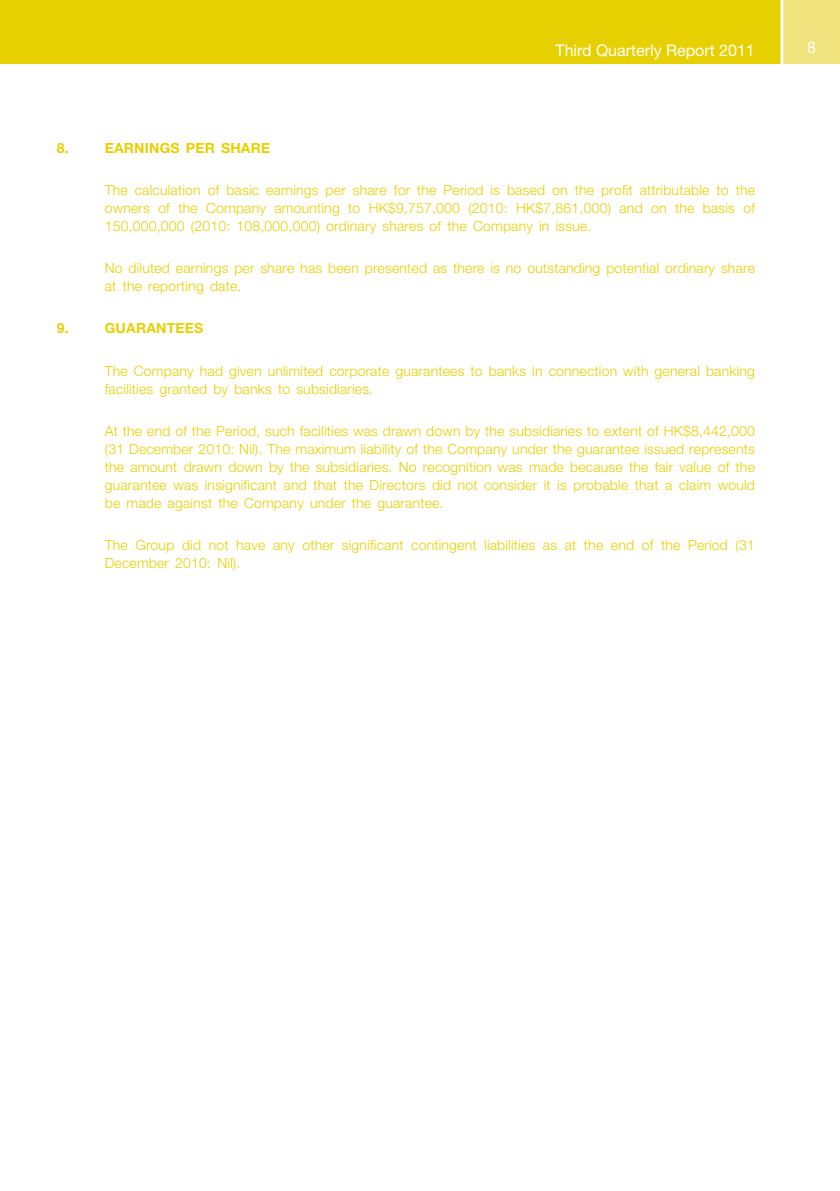
<style>
.page{position:relative;width:840px;height:1191px;background:#fff}
.page>*{position:absolute;margin:0;border:0;box-sizing:border-box;transform-origin:0 0}
.t1{font:16px "Helvetica Neue LT Std";color:#fff}
.t2{font:300 14px/18px "Helvetica Neue LT Std";letter-spacing:.015em;color:#e7d002}
.t3{font:700 14px "Helvetica Neue LT Std";letter-spacing:.015em;color:#e7d002}
</style>
<div class="page">
<div style="left:0;top:0;width:839px;height:64px;background:#e7d002"></div>
<div style="left:781px;top:0;width:58px;height:64px;background:#f0e27c"></div>
<hr style="left:780px;top:0;width:2px;height:64px;background:#fff">
<p class="t1" style="left:555px;top:40px;width:201px">Third Quarterly Report 2011</p>
<p class="t1" style="left:806px;top:38px;width:10px">8</p>
<p class="t3" style="left:57px;top:140px;width:13px">8.</p>
<p class="t3" style="left:105px;top:140px;width:167px">EARNINGS PER SHARE</p>
<p class="t2" style="left:105px;top:181px;width:651px;text-align:justify">The calculation of basic earnings per share for the Period is based on the profit attributable to the owners of the Company amounting to HK$9,757,000 (2010: HK$7,861,000) and on the basis of 150,000,000 (2010: 108,000,000) ordinary shares of the Company in issue.</p>
<p class="t2" style="left:105px;top:259px;width:651px">No diluted earnings per share has been presented as there is no outstanding potential ordinary share at the reporting date.</p>
<p class="t3" style="left:57px;top:320px;width:32px">9. GU</p>
<p class="t3" style="left:126px;top:320px;width:21px">ARANTEES</p>
<p class="t2" style="left:105px;top:361px;width:651px">The Company had given unlimited corporate guarantees to banks in connection with general banking facilities granted by banks to subsidiaries.</p>
<p class="t2" style="left:105px;top:421px;width:651px;text-align:justify">At the end of the Period, such facilities was drawn down by the subsidiaries to extent of HK$8,442,000 (31 December 2010: Nil). The maximum liability of the Company under the guarantee issued represents the amount drawn down by the subsidiaries. No recognition was made because the fair value of the guarantee was insignificant and that the Directors did not consider it is probable that a claim would be made against the Company under the guarantee.</p>
<p class="t2" style="left:105px;top:535px;width:651px">The Group did not have any other significant contingent liabilities as at the end of the Period (31<br>December 2010: Nil).</p>
</div>
